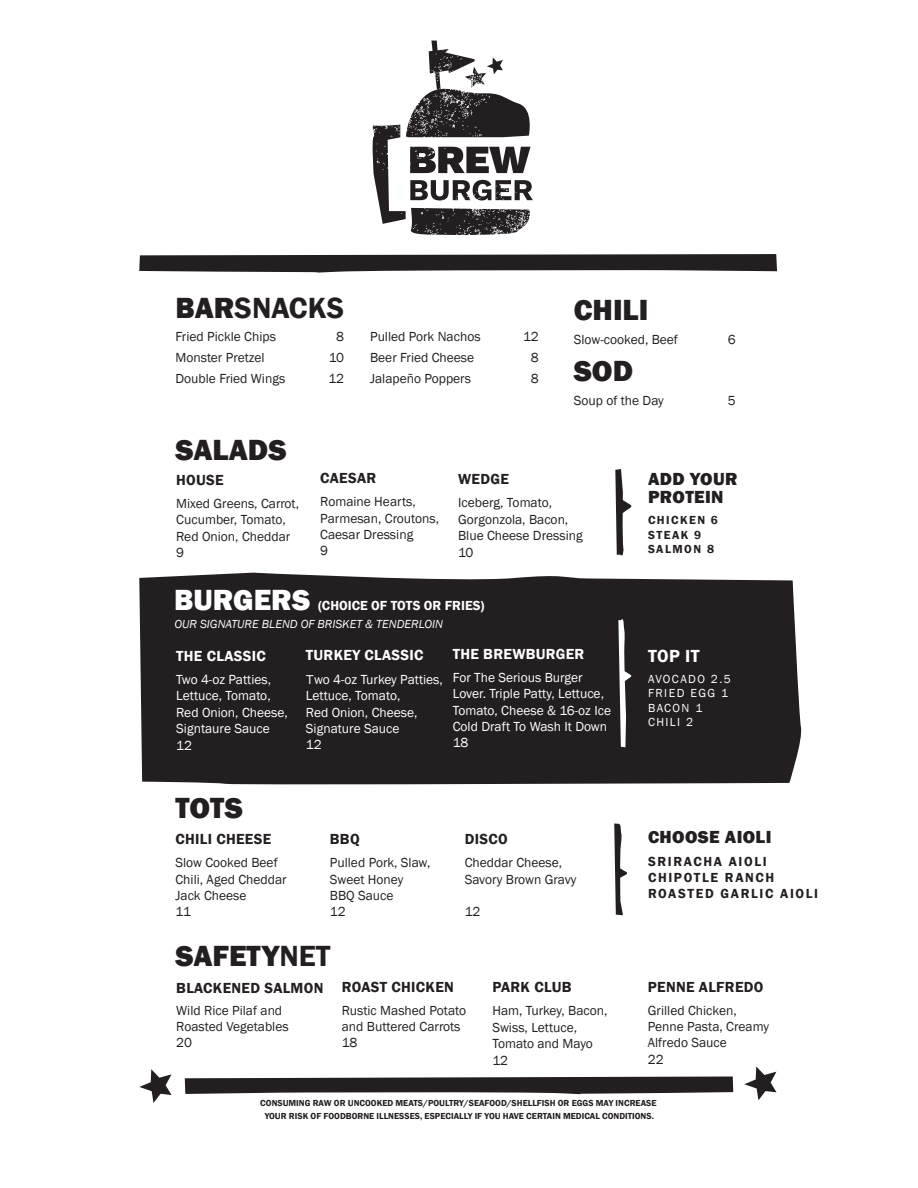
<style>
.page{position:relative;width:918px;height:1188px;background:#fff}
.page>*{position:absolute;margin:0;border:0;box-sizing:border-box;transform-origin:0 0}
.t1{font:800 30px "Franklin Gothic";color:#231f20}
.t2{font:600 30px "Franklin Gothic";color:#231f20}
.t3{font:800 30px "Franklin Gothic";color:#fff}
.t4{font:800 18px/18px "Franklin Gothic";letter-spacing:.02em;color:#231f20}
.t5{font:600 18px "Franklin Gothic";color:#fff}
.t6{font:600 15px "Franklin Gothic";letter-spacing:.02em;color:#231f20}
.t7{font:600 15px "Franklin Gothic";letter-spacing:.02em;color:#fff}
.t8{font:13.5px/16.5px "Franklin Gothic";color:#231f20}
.t9{font:13.5px/16.2px "Franklin Gothic";color:#fff}
.t10{font:600 13.5px "Franklin Gothic";letter-spacing:.12em;color:#231f20}
.t11{font:600 13.5px "Franklin Gothic";color:#fff}
.t12{font:italic 12px "Franklin Gothic";color:#fff}
.t13{font:12px "Franklin Gothic";letter-spacing:.12em;color:#fff}
.t14{font:600 12px "Franklin Gothic";letter-spacing:.12em;color:#231f20}
.t15{font:600 9px "Franklin Gothic";color:#231f20}
.s1{font-weight:800}
.s2{font-family:"Work Sans"}
.s3{font-weight:600}
</style>
<div class="page">
<div style="left:139px;top:573px;width:663px;height:212px;background:#231f20"></div>
<svg style="left:372px;top:40px;width:161px;height:195px"></svg>
<svg style="left:139px;top:254px;width:638px;height:19px;background:#434041"></svg>
<svg style="left:185px;top:1077px;width:548px;height:18px;background:#433f40"></svg>
<svg style="left:615px;top:469px;width:16px;height:87px"></svg>
<svg style="left:614px;top:823px;width:13px;height:92px"></svg>
<svg style="left:618px;top:616px;width:13px;height:131px"></svg>
<svg style="left:744px;top:1066px;width:33px;height:34px"></svg>
<svg style="left:139px;top:1069px;width:33px;height:34px"></svg>
<p class="t2" style="left:176px;top:290px;width:170px"><span class="s1">BAR</span>SNACKS</p>
<p class="t8" style="left:176px;top:329px;width:102px">Fried Pickle Chips</p>
<p class="t8" style="left:336px;top:329px;width:9px">8</p>
<p class="t8" style="left:176px;top:350px;width:91px">Monster Pretzel</p>
<p class="t8" style="left:329px;top:350px;width:17px">10</p>
<p class="t8" style="left:176px;top:371px;width:111px">Double Fried Wings</p>
<p class="t8" style="left:328px;top:371px;width:17px">12</p>
<p class="t1" style="left:176px;top:430px;width:113px">SALADS</p>
<p class="t8" style="left:370px;top:329px;width:112px">Pulled Pork Nachos</p>
<p class="t8" style="left:523px;top:329px;width:17px">12</p>
<p class="t8" style="left:370px;top:350px;width:106px">Beer Fried Cheese</p>
<p class="t8" style="left:531px;top:350px;width:9px">8</p>
<p class="t8" style="left:370px;top:371px;width:102px">Jalapeño Poppers</p>
<p class="t8" style="left:531px;top:371px;width:9px">8</p>
<p class="t1" style="left:574px;top:290px;width:76px">CHILI</p>
<p class="t8" style="left:574px;top:331px;width:106px">Slow-cooked, Beef</p>
<p class="t8" style="left:728px;top:331px;width:9px">6</p>
<p class="t1" style="left:574px;top:351px;width:61px">SOD</p>
<p class="t8" style="left:574px;top:392px;width:92px">Soup of the Day</p>
<p class="t8" style="left:728px;top:392px;width:9px">5</p>
<p class="t6" style="left:176px;top:470px;width:49px">HOUSE</p>
<p class="t8" style="left:176px;top:495px;width:124px">Mixed Greens, Carrot,<br>Cucumber, Tomato,<br>Red Onion, Cheddar</p>
<p class="t8" style="left:176px;top:545px;width:9px">9</p>
<p class="t6" style="left:320px;top:469px;width:58px">CAESAR</p>
<p class="t8" style="left:320px;top:494px;width:120px">Romaine Hearts,<br>Parmesan, Croutons,<br>Caesar Dressing</p>
<p class="t8" style="left:320px;top:543px;width:9px">9</p>
<p class="t6" style="left:458px;top:470px;width:52px">WEDGE</p>
<p class="t8" style="left:458px;top:495px;width:95px">Iceberg, Tomato,</p>
<p class="t8" style="left:458px;top:512px;width:126px">Gorgonzola, Bacon,<br>Blue Cheese Dressing</p>
<p class="t8" style="left:458px;top:544px;width:17px">10</p>
<p class="t3" style="left:174px;top:581px;width:138px">BURGERS</p>
<p class="t11" style="left:318px;top:598px;width:168px">(CHOICE OF TOTS OR FRIES)</p>
<p class="t12" style="left:174px;top:617px;width:270px">OUR SIGNATURE BLEND OF BRISKET &amp; TENDERLOIN</p>
<p class="t7" style="left:176px;top:646px;width:91px">THE CLASSIC</p>
<p class="t9" style="left:176px;top:671px;width:96px">Two 4-oz Patties,<br>Lettuce, Tomato,</p>
<p class="t9" style="left:176px;top:705px;width:113px">Red Onion, Cheese,</p>
<p class="t9" style="left:176px;top:721px;width:95px">Signtaure Sauce</p>
<p class="t9" style="left:176px;top:738px;width:17px">12</p>
<p class="t7" style="left:306px;top:646px;width:119px">TURKEY CLASSIC</p>
<p class="t9" style="left:306px;top:671px;width:138px"><span class="s2">T</span>wo 4-oz Turkey Patties,<br>Lettuce, Tomato,</p>
<p class="t9" style="left:306px;top:704px;width:113px">Red Onion, Cheese,</p>
<p class="t9" style="left:306px;top:721px;width:95px">Signature Sauce</p>
<p class="t9" style="left:306px;top:737px;width:17px">12</p>
<p class="t7" style="left:453px;top:645px;width:133px">THE BREWBURGER</p>
<p class="t9" style="left:453px;top:670px;width:160px">For The Serious Burger<br>Lover. Triple Patty, Lettuce,<br>Tomato, Cheese &amp; 16-oz Ice<br>Cold Draft To Wash It Down</p>
<p class="t9" style="left:453px;top:735px;width:17px">18</p>
<p class="t1" style="left:176px;top:788px;width:69px">TOTS</p>
<p class="t6" style="left:176px;top:830px;width:97px">CHILI CHEESE</p>
<p class="t8" style="left:176px;top:855px;width:113px">Slow Cooked Beef<br>Chili, Aged Cheddar<br>Jack Cheese</p>
<p class="t8" style="left:176px;top:904px;width:17px">11</p>
<p class="t6" style="left:330px;top:830px;width:31px">BBQ</p>
<p class="t8" style="left:330px;top:855px;width:102px">Pulled Pork, Slaw,<br>Sweet Honey</p>
<p class="t8" style="left:330px;top:888px;width:65px">BBQ Sauce</p>
<p class="t8" style="left:330px;top:904px;width:17px">12</p>
<p class="t1" style="left:176px;top:937px;width:157px">SAFETY<span class="s3">NET</span></p>
<p class="t6" style="left:465px;top:830px;width:44px">DISCO</p>
<p class="t8" style="left:465px;top:855px;width:99px">Cheddar Cheese,</p>
<p class="t8" style="left:465px;top:871px;width:113px">Savory Brown Gravy</p>
<p class="t8" style="left:465px;top:904px;width:17px">12</p>
<p class="t6" style="left:176px;top:979px;width:149px">BLACKENED SALMON</p>
<p class="t8" style="left:176px;top:1003px;width:107px">Wild Rice Pilaf and</p>
<p class="t8" style="left:176px;top:1019px;width:114px">Roasted Vegetables</p>
<p class="t8" style="left:176px;top:1035px;width:17px">20</p>
<p class="t6" style="left:342px;top:978px;width:114px">ROAST CHICKEN</p>
<p class="t8" style="left:342px;top:1003px;width:126px">Rustic Mashed Potato and Buttered Carrots</p>
<p class="t8" style="left:342px;top:1035px;width:17px">18</p>
<p class="t6" style="left:492px;top:978px;width:81px">PARK CLUB</p>
<p class="t8" style="left:492px;top:1003px;width:117px">Ham, Turkey, Bacon,<br>Swiss, Lettuce,</p>
<p class="t8" style="left:492px;top:1036px;width:102px">Tomato and Mayo</p>
<p class="t8" style="left:492px;top:1052px;width:17px">12</p>
<p class="t4" style="left:648px;top:470px;width:91px">ADD YOUR<br>PROTEIN</p>
<p class="t14" style="left:648px;top:513px;width:72px">CHICKEN 6</p>
<p class="t14" style="left:648px;top:527px;width:55px">STEAK 9</p>
<p class="t14" style="left:648px;top:542px;width:68px">SALMON 8</p>
<p class="t5" style="left:648px;top:645px;width:53px">TOP IT</p>
<p class="t13" style="left:648px;top:671px;width:84px">AVOCADO 2.5</p>
<p class="t13" style="left:648px;top:686px;width:82px">FRIED EGG 1</p>
<p class="t13" style="left:648px;top:700px;width:56px">BACON 1</p>
<p class="t13" style="left:648px;top:715px;width:47px">CHILI 2</p>
<p class="t4" style="left:648px;top:828px;width:125px">CHOOSE AIOLI</p>
<p class="t10" style="left:648px;top:853px;width:120px">SRIRACHA AIOLI</p>
<p class="t10" style="left:648px;top:869px;width:128px">CHIPOTLE RANCH</p>
<p class="t10" style="left:648px;top:885px;width:172px">ROASTED GARLIC AIOLI</p>
<p class="t6" style="left:648px;top:978px;width:117px">PENNE ALFREDO</p>
<p class="t8" style="left:648px;top:1003px;width:123px">Grilled Chicken,<br>Penne Pasta, Creamy<br>Alfredo Sauce</p>
<p class="t8" style="left:648px;top:1051px;width:17px">22</p>
<p class="t15" style="left:260px;top:1097px;width:398px">CONSUMING RAW OR UNCOOKED MEATS/POULTRY/SEAFOOD/SHELLFISH OR EGGS MAY INCREASE</p>
<p class="t15" style="left:265px;top:1111px;width:391px">YOUR RISK OF FOODBORNE ILLNESSES, ESPECIALLY IF YOU HAVE CERTAIN MEDICAL CONDITIONS.</p>
</div>
